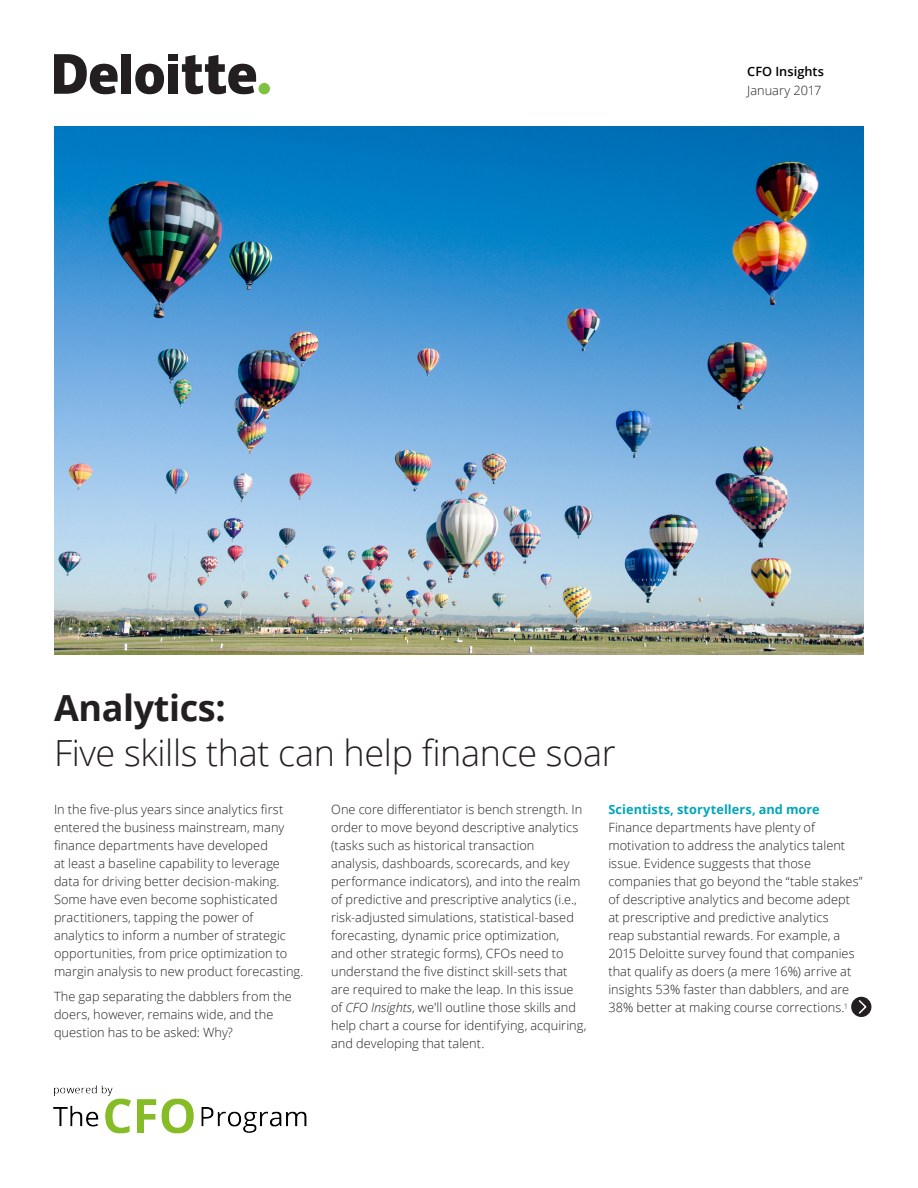
<style>
.page{position:relative;width:918px;height:1188px;background:#fff}
.page>*{position:absolute;margin:0;border:0;box-sizing:border-box;transform-origin:0 0}
.Story_heading_light{font:300 36px/45px "Open Sans";letter-spacing:-.01em;color:#231f20}
.Body_copy__8_5_12pt{font:300 12.75px/18px "Open Sans";letter-spacing:.005em;color:#231f20}
.Body_copy__8_5_12pt-2{font:700 12.75px "Open Sans";letter-spacing:.005em;color:#00a6b9}
.Body_copy__8_5_12pt-3{font:600 12.75px "Open Sans";letter-spacing:.005em;color:#000}
.s1{font-weight:700}
.s2{font-style:italic}
</style>
<div class="page">
<div style="left:259px;top:83px;width:11px;height:11px;background:#7fc241;border-radius:50%"></div>
<div style="left:121px;top:54px;width:10px;height:40px;background:#231f20"></div>
<svg style="left:135px;top:64px;width:29px;height:30px"></svg>
<div style="left:168px;top:64px;width:10px;height:30px;background:#231f20"></div>
<div style="left:168px;top:54px;width:10px;height:7px;background:#231f20"></div>
<svg style="left:182px;top:55px;width:74px;height:39px"></svg>
<svg style="left:54px;top:54px;width:64px;height:40px"></svg>
<img style="left:54px;top:126px;width:810px;height:528px">
<img style="left:54px;top:1085px;width:253px;height:49px">
<div style="left:851px;top:997px;width:20px;height:20px;background:#231f20;border-radius:50%"></div>
<svg style="left:858px;top:999px;width:10px;height:16px"></svg>
<p class="Body_copy__8_5_12pt-3" style="left:747px;top:63px;width:78px">CFO Insights</p>
<p class="Body_copy__8_5_12pt" style="left:747px;top:81px;width:76px">January 2017</p>
<p class="Story_heading_light" style="left:54px;top:684px;width:563px"><span class="s1">Analytics:<br></span>Five skills that can help finance soar</p>
<p class="Body_copy__8_5_12pt" style="left:54px;top:800px;width:251px">In the five-plus years since analytics first entered the business mainstream, many finance departments have developed<br>at least a baseline capability to leverage data for driving better decision-making.<br>Some have even become sophisticated practitioners, tapping the power of analytics to inform a number of strategic opportunities, from price optimization to margin analysis to new product forecasting.</p>
<p class="Body_copy__8_5_12pt" style="left:54px;top:987px;width:239px">The gap separating the dabblers from the doers, however, remains wide, and the question has to be asked: Why?</p>
<p class="Body_copy__8_5_12pt" style="left:331px;top:800px;width:257px">One core differentiator is bench strength. In order to move beyond descriptive analytics (tasks such as historical transaction<br>analysis, dashboards, scorecards, and key performance indicators), and into the realm of predictive and prescriptive analytics (i.e., risk-adjusted simulations, statistical-based forecasting, dynamic price optimization,<br>and other strategic forms), CFOs need to understand the five distinct skill-sets that are required to make the leap. In this issue of <span class="s2">CFO Insights</span>, we'll outline those skills and help chart a course for identifying, acquiring, and developing that talent.</p>
<p class="Body_copy__8_5_12pt-2" style="left:608px;top:801px;width:213px">Scientists, storytellers, and more</p>
<p class="Body_copy__8_5_12pt" style="left:608px;top:818px;width:256px">Finance departments have plenty of motivation to address the analytics talent issue. Evidence suggests that those companies that go beyond the “table stakes” of descriptive analytics and become adept at prescriptive and predictive analytics<br>reap substantial rewards. For example, a 2015 Deloitte survey found that companies that qualify as doers (a mere 16%) arrive at insights 53% faster than dabblers, and are 38% better at making course corrections.<sup>1</sup></p>
</div>
